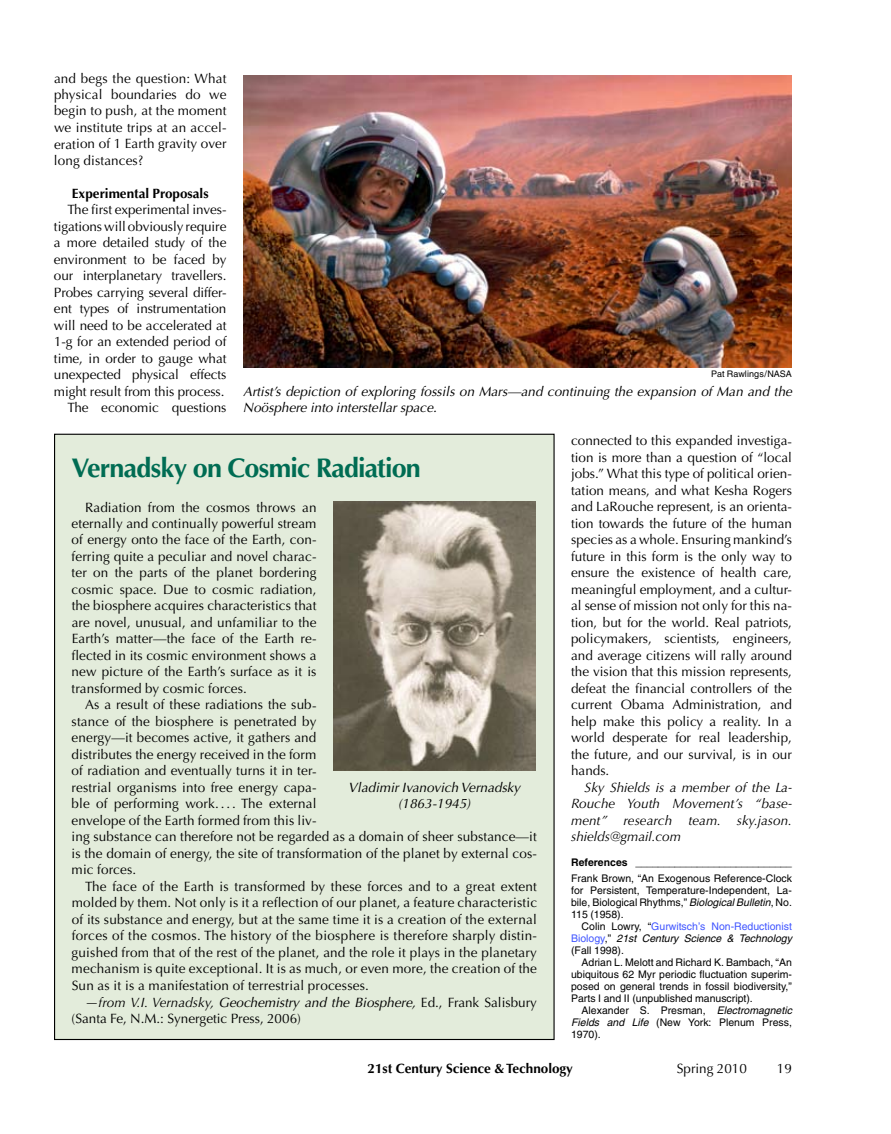
<style>
.page{position:relative;width:891px;height:1134px;background:#fff}
.page>*{position:absolute;margin:0;border:0;box-sizing:border-box;transform-origin:0 0}
.t1{font:700 27px "Optima";letter-spacing:-.03em;color:#006c53}
.t2{font:13.5px/16.5px "Optima";letter-spacing:.01em;color:#000;text-align:justify}
.t3{font:italic 13.5px/16.5px "Optima";color:#000}
.t4{font:italic 13.5px/16.5px "Optima";color:#000;text-align:justify}
.t5{font:700 13.5px "Optima";color:#000}
.t6{font:10.5px/12px "Helvetica";color:#000;text-align:justify}
.t7{font:10.5px/12px "Helvetica";color:#4055ff;text-align:justify}
.t8{font:700 10.5px "Helvetica";color:#000}
.t9{font:9px "Helvetica";letter-spacing:.01em;color:#000}
.s1{font-style:italic}
.s2{color:#000}
.s3{font-style:italic;color:#000}
</style>
<div class="page">
<img style="left:243px;top:76px;width:549px;height:292px">
<div style="left:55px;top:434px;width:499px;height:606px;background:#e3ecdb"></div>
<img style="left:333px;top:502px;width:202px;height:269px">
<p class="t2" style="left:54px;top:70px;width:174px">and begs the question: What physical boundaries do we begin to push, at the moment we institute trips at an accel&shy;eration of 1 Earth gravity over long distances?</p>
<p class="t5" style="left:72px;top:186px;width:138px">Experimental Proposals</p>
<p class="t2" style="left:54px;top:202px;width:174px;text-align:right">The first experimental inves&shy;tigations will obviously require a more detailed study of the environment to be faced by our interplanetary travellers.<br>Probes carrying several differ&shy;ent types of instrumentation will need to be accelerated at<br>1-g for an extended period of time, in order to gauge what unexpected physical effects might result from this process.<br>The economic questions</p>
<p class="t9" style="left:711px;top:368px;width:82px">Pat Rawlings/NASA</p>
<p class="t3" style="left:243px;top:383px;width:551px">Artist’s depiction of exploring fossils on Mars—and continuing the expansion of Man and the<br>Noösphere into interstellar space.</p>
<h1 class="t1" style="left:72px;top:452px;width:351px">Vernadsky on Cosmic Radiation</h1>
<p class="t2" style="left:72px;top:499px;width:246px;text-indent:14px">Radiation from the cosmos throws an eternally and continually powerful stream of energy onto the face of the Earth, con&shy;ferring quite a peculiar and novel charac&shy;ter on the parts of the planet bordering cosmic space. Due to cosmic radiation, the biosphere acquires characteristics that are novel, unusual, and unfamiliar to the Earth’s matter—the face of the Earth re&shy;flected in its cosmic environment shows a new picture of the Earth’s surface as it is transformed by cosmic forces.</p>
<p class="t2" style="left:72px;top:697px;width:467px;text-align:left;text-indent:14px">As a result of these radiations the sub-<br>stance of the biosphere is penetrated by<br>energy—it becomes active, it gathers and<br>distributes the energy received in the form<br>of radiation and eventually turns it in ter-<br>restrial organisms into free energy capa-<br>ble of performing work. . . . The external<br>envelope of the Earth formed from this liv-<br>ing substance can therefore not be regarded as a domain of sheer substance—it is the domain of energy, the site of transformation of the planet by external cos&shy;mic forces.</p>
<p class="t2" style="left:72px;top:878px;width:467px;text-indent:13px">The face of the Earth is transformed by these forces and to a great extent molded by them. Not only is it a reflection of our planet, a feature characteristic of its substance and energy, but at the same time it is a creation of the external forces of the cosmos. The history of the biosphere is therefore sharply distin&shy;guished from that of the rest of the planet, and the role it plays in the planetary mechanism is quite exceptional. It is as much, or even more, the creation of the Sun as it is a manifestation of terrestrial processes.</p>
<p class="t2" style="left:72px;top:994px;width:467px;text-indent:14px"><span class="s1">—from V.I. Vernadsky,</span> <span class="s1">Geochemistry and the Biosphere,</span> Ed., Frank Salisbury (Santa Fe, N.M.: Synergetic Press, 2006)</p>
<p class="t3" style="left:348px;top:779px;width:173px;text-align:center">Vladimir Ivanovich Vernadsky (1863-1945)</p>
<p class="t2" style="left:571px;top:433px;width:222px">connected to this expanded investiga&shy;tion is more than a question of “local jobs.” What this type of political orien&shy;tation means, and what Kesha Rogers and LaRouche represent, is an orienta&shy;tion towards the future of the human species as a whole. Ensuring mankind’s future in this form is the only way to ensure the existence of health care, meaningful employment, and a cultur&shy;al sense of mission not only for this na&shy;tion, but for the world. Real patriots, policymakers, scientists, engineers, and average citizens will rally around the vision that this mission represents, defeat the financial controllers of the current Obama Administration, and help make this policy a reality. In a world desperate for real leadership, the future, and our survival, is in our hands.</p>
<p class="t4" style="left:571px;top:779px;width:222px;text-indent:14px">Sky Shields is a member of the La-Rouche Youth Movement’s “base&shy;ment” research team. sky.jason. shields@gmail.com</p>
<p class="t8" style="left:571px;top:855px;width:222px">References ____________________________</p>
<p class="t6" style="left:571px;top:872px;width:222px">Frank Brown, “An Exogenous Reference-Clock for Persistent, Temperature-Independent, La&shy;bile, Biological Rhythms,” <span class="s1">Biological Bulletin</span>, No.<br>11 5 (1 958).</p>
<p class="t7" style="left:571px;top:920px;width:222px;text-indent:10px"><span class="s2">Colin Lowry, “</span>Gurwitsch’s Non-Reductionist Biology<span class="s2">,”</span> <span class="s3">21st Century Science &amp; Technology </span><span class="s2">(Fall 1 998).</span></p>
<p class="t6" style="left:571px;top:956px;width:222px;text-indent:11px">Adrian L. Melott and Richard K. Bambach, “An ubiquitous 62 Myr periodic fluctuation superim&shy;posed on general trends in fossil biodiversity,” Parts I and II (unpublished manuscript).</p>
<p class="t6" style="left:571px;top:1004px;width:222px;text-indent:10px">Alexander S. Presman, <span class="s1">Electromagnetic Fields and Life</span> (New York: Plenum Press, 1 970).</p>
<p class="t5" style="left:368px;top:1060px;width:207px">21st Century Science &amp; Technology</p>
<p class="t2" style="left:677px;top:1060px;width:72px">Spring 2010</p>
<p class="t2" style="left:777px;top:1060px;width:17px">19</p>
</div>
